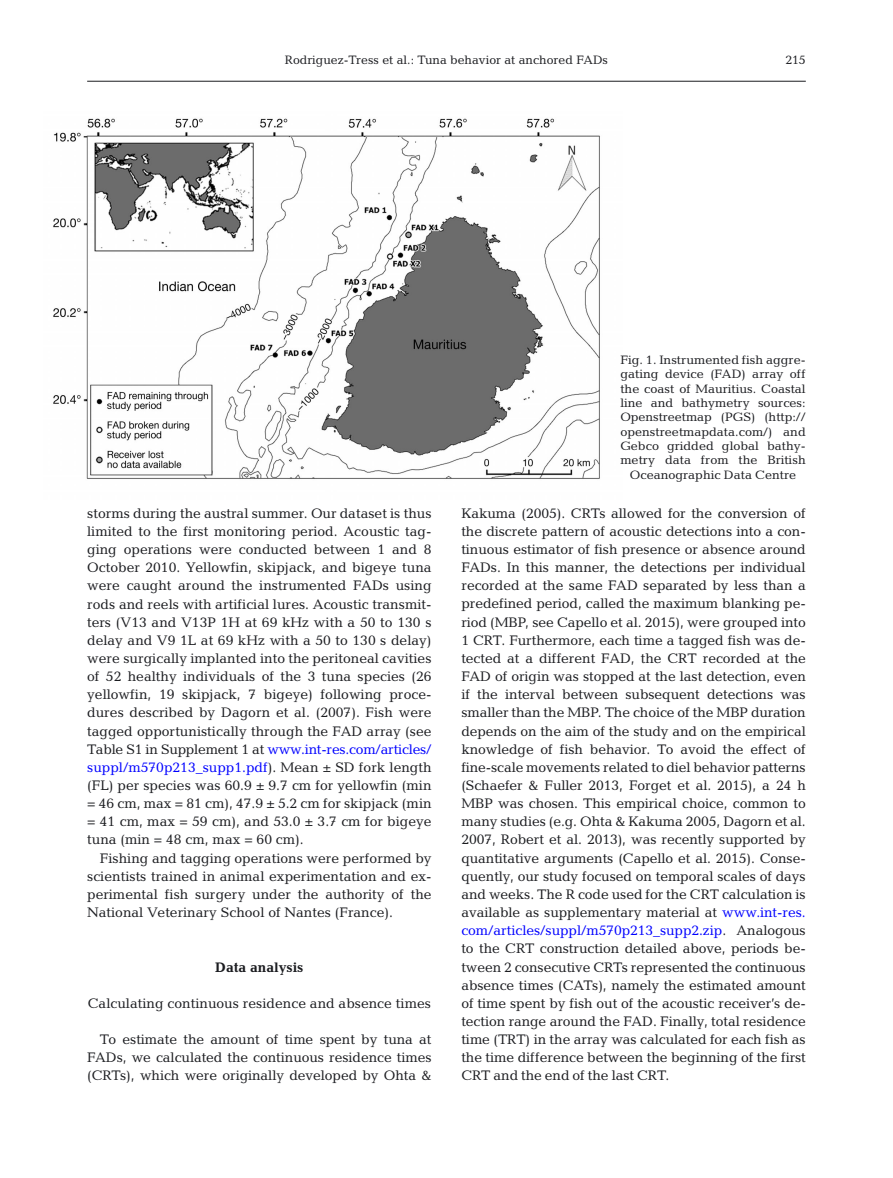
<style>
.page{position:relative;width:893px;height:1178px;background:#fff}
.page>*{position:absolute;margin:0;border:0;box-sizing:border-box;transform-origin:0 0}
.t1{font:13.95px/18.1px "Candida";color:#1b1c20;text-align:justify}
.t2{font:700 13.95px "Candida";color:#1b1c20}
.t3{font:12.3px/14.4px "Candida";color:#1b1c20;text-align:center}
.s1{color:#00f}
</style>
<div class="page">
<hr style="left:87px;top:81px;width:719px;height:1px;background:#1b1c20">
<img style="left:53px;top:118px;width:547px;height:361px">
<p class="t3" style="left:285px;top:53px;width:325px">Rodriguez-Tress et al.: Tuna behavior at anchored FADs</p>
<p class="t3" style="left:785px;top:54px;width:22px">215</p>
<p class="t3" style="left:620px;top:354px;width:187px">Fig. 1. Instrumented fish aggre&shy;gating device (FAD) array off the coast of Mauritius. Coastal line and bathy metry sources:<br>Openstreetmap (PGS) (http:// open streetmap data. com/) and<br>Gebco gridded glo bal bathy - metry data from the British<br>Oceanographic Data Centre</p>
<p class="t1" style="left:87px;top:505px;width:346px">storms during the austral summer. Our dataset is thus limited to the first monitoring period. Acoustic tag&shy;ging operations were conducted between 1 and 8<br>October 2010. Yellowfin, skipjack, and bigeye tuna were caught around the instrumented FADs using rods and reels with artificial lures. Acoustic transmit&shy;ters (V13 and V13P 1H at 69 kHz with a 50 to 130 s delay and V9 1L at 69 kHz with a 50 to 130 s delay) were surgically implanted into the peritoneal cavities of 52 healthy individuals of the 3 tuna species (26 yellow fin, 19 skipjack, 7 bigeye) following proce&shy;dures described by Dagorn et al. (2007). Fish were tag ged opportunistically through the FAD array (see Table S1 in Supplement 1 at <span class="s1">www.int-res.com/ articles/ suppl/ m570 p213 _ supp1.pdf</span>). Mean ± SD fork length (FL) per species was 60.9 ± 9.7 cm for yellow fin (min = 46 cm, max = 81 cm), 47.9 ± 5.2 cm for skipjack (min = 41 cm, max = 59 cm), and 53.0 ± 3.7 cm for bigeye tuna (min = 48 cm, max = 60 cm).</p>
<p class="t1" style="left:87px;top:850px;width:346px;text-indent:13px">Fishing and tagging operations were performed by scientists trained in animal experimentation and ex - perimental fish surgery under the authority of the National Veterinary School of Nantes (France).</p>
<p class="t2" style="left:215px;top:962px;width:90px">Data analysis</p>
<p class="t1" style="left:88px;top:995px;width:345px">Calculating continuous residence and absence times</p>
<p class="t1" style="left:87px;top:1032px;width:346px;text-indent:13px">To estimate the amount of time spent by tuna at FADs, we calculated the continuous residence times (CRTs), which were originally developed by Ohta &amp;</p>
<p class="t1" style="left:461px;top:505px;width:346px">Kakuma (2005). CRTs allowed for the conversion of the discrete pattern of acoustic detections into a con&shy;tinuous estimator of fish presence or absence around FADs. In this manner, the detections per individual recorded at the same FAD separated by less than a predefined period, called the maximum blanking pe&shy;riod (MBP, see Capello et al. 2015), were grouped into 1 CRT. Furthermore, each time a tagged fish was de&shy;tected at a different FAD, the CRT recorded at the FAD of origin was stopped at the last detection, even if the interval between subsequent detections was smaller than the MBP. The choice of the MBP duration depends on the aim of the study and on the empirical knowledge of fish behavior. To avoid the effect of fine-scale movements related to diel behavior patterns (Schaefer &amp; Fuller 2013, Forget et al. 2015), a 24 h MBP was chosen. This empirical choice, common to many studies (e.g. Ohta &amp; Kakuma 2005, Dagorn et al.<br>2007, Robert et al. 2013), was recently supported by quantitative arguments (Capello et al. 2015). Conse&shy;quently, our study focused on temporal scales of days and weeks. The R code used for the CRT calculation is available as supplementary material at <span class="s1">www.int-res. com/articles/ suppl/ m570 p213 _ supp2. zip</span>. Analogous to the CRT construction detailed above, periods be&shy;tween 2 consecutive CRTs represented the continuous absence times (CATs), namely the estimated amount of time spent by fish out of the acoustic receiver’s de&shy;tection range around the FAD. Finally, total residence time (TRT) in the array was calculated for each fish as the time difference between the beginning of the first CRT and the end of the last CRT.</p>
</div>
